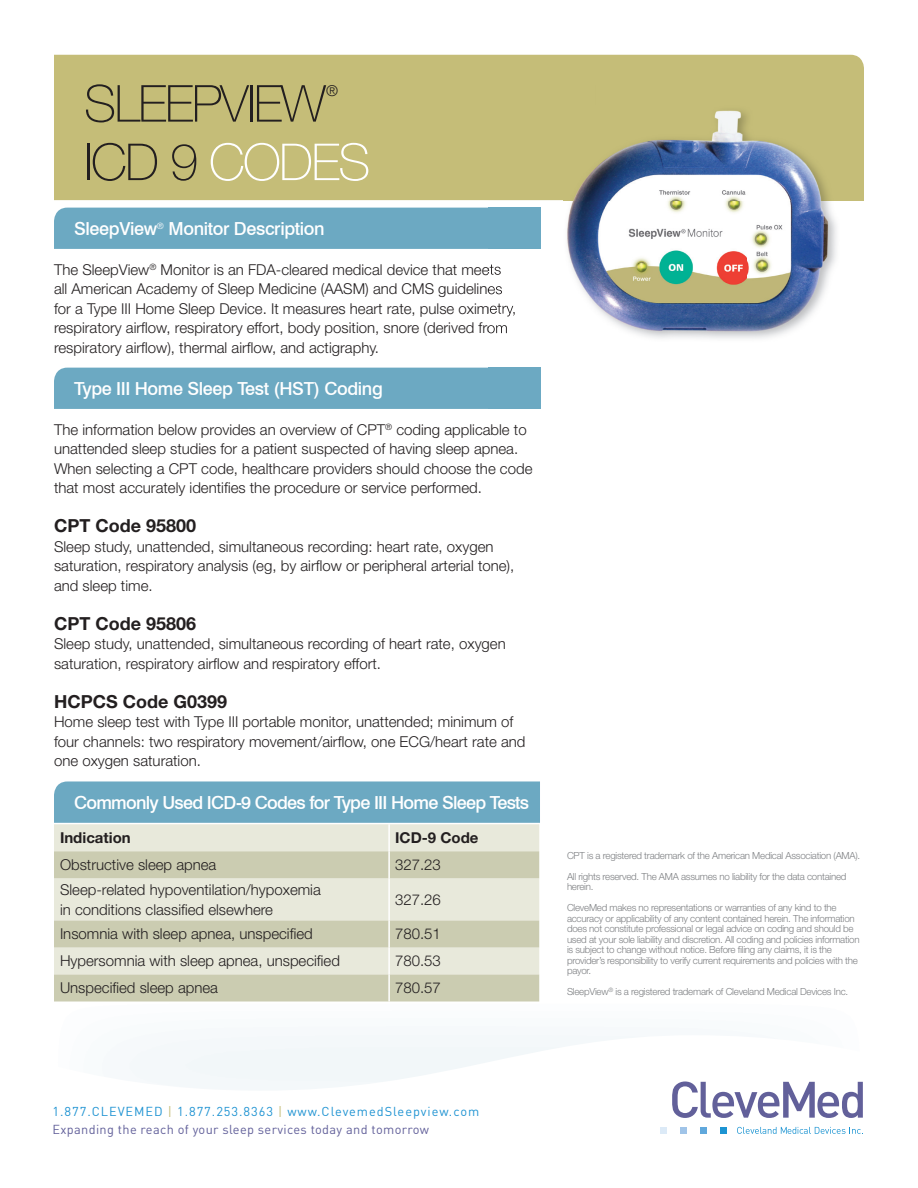
<style>
.page{position:relative;width:918px;height:1188px;background:#fff}
.page>*{position:absolute;margin:0;border:0;box-sizing:border-box;transform-origin:0 0}
.t1{font:100 51px/58.5px "Helvetica Neue LT Std";letter-spacing:-.035em;color:#231f20}
.t2{font:500 18px "Swiss 721 BT";letter-spacing:-.02em;color:#fff}
.t3{font:500 18px "Swiss 721 BT";letter-spacing:-.04em;color:#fff}
.t4{font:700 18px "Helvetica Neue LT Std";color:#231f20}
.t5{font:300 15px/19.5px "Helvetica Neue LT Std";color:#231f20}
.t6{font:700 15px "Helvetica Neue LT Std";color:#231f20}
.t7{font:12.75px/18px "DIN";letter-spacing:.025em;color:#1f93d2}
.t8{font:300 9.75px/10.5px "Helvetica Neue LT Std";letter-spacing:-.025em;color:#7e8083}
.s1{color:#fff}
.s2{color:#c5bd78}
.s3{color:#62609a}
</style>
<div class="page">
<svg style="left:130px;top:1035px;width:733px;height:99px"></svg>
<svg style="left:737px;top:1127px;width:126px;height:7px"></svg>
<svg style="left:672px;top:1082px;width:191px;height:36px"></svg>
<div style="left:720px;top:1127px;width:6px;height:7px;background:#1c94d2"></div>
<div style="left:700px;top:1127px;width:7px;height:7px;background:#60a8dc"></div>
<div style="left:680px;top:1127px;width:7px;height:7px;background:#a0c4e8"></div>
<div style="left:660px;top:1127px;width:7px;height:7px;background:#dceaf7"></div>
<div style="left:54px;top:824px;width:485px;height:27px;background:#e8e9db"></div>
<svg style="left:54px;top:851px;width:485px;height:151px;background:#d8d9c4"></svg>
<hr style="left:388px;top:824px;width:2px;height:27px;background:#fff">
<hr style="left:388px;top:851px;width:2px;height:27px;background:#fff">
<hr style="left:388px;top:878px;width:2px;height:43px;background:#fff">
<hr style="left:388px;top:921px;width:2px;height:27px;background:#fff">
<hr style="left:388px;top:948px;width:2px;height:27px;background:#fff">
<hr style="left:388px;top:975px;width:2px;height:27px;background:#fff">
<div style="left:54px;top:55px;width:810px;height:145px;background:#c5bd78"></div>
<div style="left:54px;top:208px;width:434px;height:41px;background:#6ca9c2"></div>
<div style="left:54px;top:368px;width:434px;height:41px;background:#6ca9c2"></div>
<div style="left:54px;top:781px;width:486px;height:42px;background:#6ca9c2"></div>
<img style="left:488px;top:85px;width:107px;height:324px">
<img style="left:594px;top:342px;width:1px;height:67px">
<svg style="left:488px;top:264px;width:13px;height:11px"></svg>
<img style="left:488px;top:283px;width:14px;height:14px">
<img style="left:488px;top:303px;width:28px;height:13px">
<img style="left:488px;top:322px;width:20px;height:14px">
<div style="left:595px;top:85px;width:269px;height:38px;background:#c5bd78"></div>
<div style="left:840px;top:123px;width:24px;height:77px;background:#c5bd78"></div>
<div style="left:488px;top:208px;width:52px;height:41px;background:#6ca9c2"></div>
<div style="left:488px;top:368px;width:52px;height:41px;background:#6ca9c2"></div>
<img style="left:564px;top:106px;width:276px;height:236px">
<h1 class="t1" style="left:84px;top:74px;width:288px">SLEEPVIEW<br>ICD 9 <span class="s1">CODES</span></h1>
<p class="t5" style="left:326px;top:81px;width:13px">®</p>
<p class="t2" style="left:74px;top:218px;width:252px">SleepView<sup>®</sup> Monitor Description</p>
<p class="t5" style="left:54px;top:259px;width:464px">The SleepView<sup>®</sup> Monitor is an FDA-cleared medical device that meets all American Academy of Sleep Medicine (AASM) and CMS guidelines for a Type III Home Sleep Device. It measures heart rate, pulse oximetry, respiratory airflow, respiratory effort, body position, snore (derived from respiratory airflow), thermal airflow, and actigraphy.</p>
<p class="t2" style="left:74px;top:378px;width:310px">Type III Home Sleep Test (HST) Coding</p>
<p class="t5" style="left:54px;top:419px;width:480px">The information below provides an overview of CPT<sup>®</sup> coding applicable to unattended sleep studies for a patient suspected of having sleep apnea.<br>When selecting a CPT code, healthcare providers should choose the code that most accurately identifies the procedure or service performed.</p>
<p class="t4" style="left:54px;top:515px;width:144px">CPT Code 95800</p>
<p class="t5" style="left:54px;top:536px;width:462px">Sleep study, unattended, simultaneous recording: heart rate, oxygen saturation, respiratory analysis (eg, by airflow or peripheral arterial tone), and sleep time.</p>
<p class="t4" style="left:54px;top:612px;width:144px">CPT Code 95806</p>
<p class="t5" style="left:54px;top:634px;width:453px">Sleep study, unattended, simultaneous recording of heart rate, oxygen saturation, respiratory airflow and respiratory effort.</p>
<p class="t4" style="left:54px;top:690px;width:175px">HCPCS Code G0399</p>
<p class="t5" style="left:54px;top:712px;width:473px">Home sleep test with Type III portable monitor, unattended; minimum of four channels: two respiratory movement/airflow, one ECG/heart rate and one oxygen saturation.</p>
<p class="t3" style="left:74px;top:792px;width:457px">Commonly Used ICD-9 Codes for Type III Home Sleep Tests</p>
<p class="t6" style="left:60px;top:829px;width:72px">Indication</p>
<p class="t6" style="left:395px;top:829px;width:85px">ICD-9 Code</p>
<p class="t5" style="left:60px;top:855px;width:158px">Obstructive sleep apnea</p>
<p class="t5" style="left:395px;top:855px;width:47px">327.23</p>
<p class="t5" style="left:60px;top:880px;width:262px">Sleep-related hypoventilation/hypoxemia in conditions classified elsewhere</p>
<p class="t5" style="left:395px;top:889px;width:47px">327.26</p>
<p class="t5" style="left:60px;top:924px;width:254px">Insomnia with sleep apnea, unspecified</p>
<p class="t5" style="left:395px;top:924px;width:47px">780.51</p>
<p class="t5" style="left:60px;top:951px;width:282px">Hypersomnia with sleep apnea, unspecified</p>
<p class="t5" style="left:395px;top:951px;width:47px">780.53</p>
<p class="t5" style="left:60px;top:978px;width:160px">Unspecified sleep apnea</p>
<p class="t5" style="left:395px;top:978px;width:47px">780.57</p>
<p class="t8" style="left:567px;top:844px;width:295px;line-height:21px">CPT is a registered trademark of the American Medical Association (AMA).<br>All rights reserved. The AMA assumes no liability for the data contained</p>
<p class="t8" style="left:567px;top:876px;width:271px;line-height:21px">herein.<br>CleveMed makes no representations or warranties of any kind to the</p>
<p class="t8" style="left:567px;top:913px;width:294px">accuracy or applicability of any content contained herein. The information does not constitute professional or legal advice on coding and should be used at your sole liability and discretion. All coding and policies information is subject to change without notice. Before filing any claims, it is the provider’s responsibility to verify current requirements and policies with the payor.</p>
<p class="t8" style="left:567px;top:986px;width:283px">SleepView<sup>®</sup> is a registered trademark of Cleveland Medical Devices Inc.</p>
<p class="t7" style="left:52px;top:1102px;width:428px">1.877.CLEVEMED <span class="s2">|</span> 1.877.253.8363 <span class="s2">|</span> www.ClevemedSleepview.com<br><span class="s3">Expanding the reach of your sleep services today and tomorrow</span></p>
</div>
